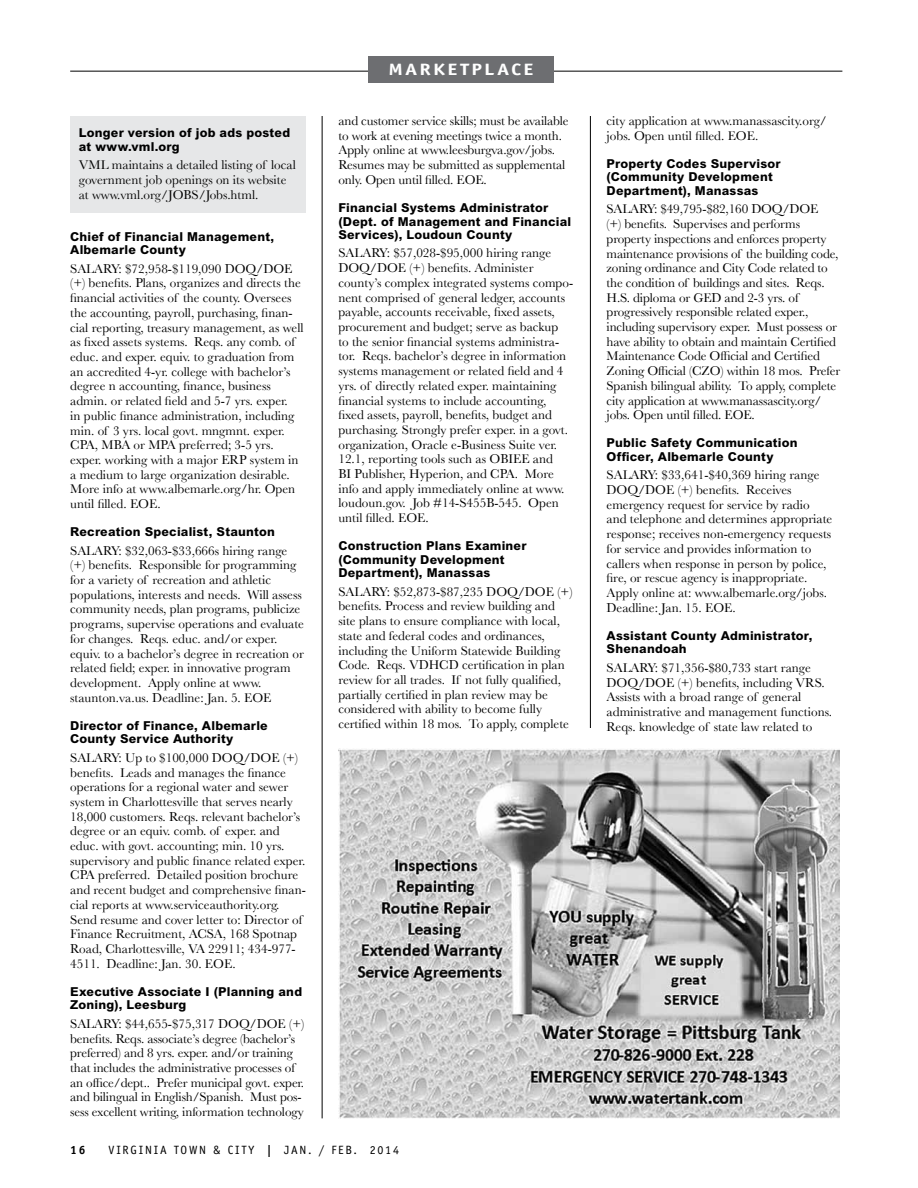
<style>
.page{position:relative;width:918px;height:1188px;background:#fff}
.page>*{position:absolute;margin:0;border:0;box-sizing:border-box;transform-origin:0 0}
.t1{font:700 16.5px "Officina Sans";color:#fff;scale:1.25 1}
.t2{font:13.2px/14.7px "Baskerville";color:#000}
.t3{font:800 12.3px/13.5px "Arial";letter-spacing:.015em;color:#000}
.t4{font:12px "Officina Sans";letter-spacing:.15em;color:#000}
.t5{font:700 12px "Officina Sans";color:#000}
.s1{font-weight:700}
</style>
<div class="page">
<hr style="left:322px;top:70px;width:1px;height:1048px;background:#000">
<hr style="left:590px;top:70px;width:1px;height:1048px;background:#000">
<div style="left:529px;top:728px;width:104px;height:407px;background:#fff"></div>
<div style="left:305px;top:53px;width:310px;height:63px;background:#fff"></div>
<hr style="left:70px;top:71px;width:772px;height:1px;background:#000">
<div style="left:70px;top:116px;width:236px;height:97px;background:#e6e7e8"></div>
<div style="left:368px;top:56px;width:186px;height:26px;background:#6d6e71"></div>
<img style="left:338px;top:748px;width:501px;height:371px">
<p class="t3" style="left:79px;top:126px;width:213px">Longer version of job ads posted at www.vml.org</p>
<p class="t2" style="left:79px;top:157px;width:219px">VML maintains a detailed listing of local government job openings on its website at www.vml.org/JOBS/Jobs.html.</p>
<p class="t3" style="left:70px;top:229px;width:206px">Chief of Financial Management,<br>Albemarle County</p>
<p class="t2" style="left:70px;top:261px;width:235px">SALARY: $72,958-$119,090 DOQ/DOE (+) benefits. Plans, organizes and directs the financial activities of the county. Oversees the accounting, payroll, purchasing, finan&shy;cial reporting, treasury management, as well as fixed assets systems. Reqs. any comb. of educ. and exper. equiv. to graduation from an accredited 4-yr. college with bachelor’s degree n accounting, finance, business admin. or related field and 5-7 yrs. exper.<br>in public finance administration, including min. of 3 yrs. local govt. mngmnt. exper.<br>CPA, MBA or MPA preferred; 3-5 yrs. exper. working with a major ERP system in a medium to large organization desirable.<br>More info at www.albemarle.org/hr. Open until filled. EOE.</p>
<p class="t3" style="left:70px;top:525px;width:206px">Recreation Specialist, Staunton</p>
<p class="t2" style="left:70px;top:543px;width:235px">SALARY: $32,063-$33,666s hiring range (+) benefits. Responsible for programming for a variety of recreation and athletic populations, interests and needs. Will assess community needs, plan programs, publicize programs, supervise operations and evaluate for changes. Reqs. educ. and/or exper. equiv. to a bachelor’s degree in recreation or related field; exper. in innovative program development. Apply online at www. staunton.va.us. Deadline: Jan. 5. EOE</p>
<p class="t3" style="left:70px;top:719px;width:199px">Director of Finance, Albemarle<br>County Service Authority</p>
<p class="t2" style="left:70px;top:750px;width:237px">SALARY: Up to $100,000 DOQ/DOE (+) benefits. Leads and manages the finance operations for a regional water and sewer system in Charlottesville that serves nearly 18,000 customers. Reqs. relevant bachelor’s degree or an equiv. comb. of exper. and educ. with govt. accounting; min. 10 yrs. supervisory and public finance related exper.<br>CPA preferred. Detailed position brochure and recent budget and comprehensive finan&shy;cial reports at www.serviceauthority.org.<br>Send resume and cover letter to: Director of Finance Recruitment, ACSA, 168 Spotnap Road, Charlottesville, VA 22911; 434-977- 4511. Deadline: Jan. 30. EOE.</p>
<p class="t3" style="left:70px;top:985px;width:233px">Executive Associate I (Planning and<br>Zoning), Leesburg</p>
<p class="t2" style="left:70px;top:1016px;width:236px">SALARY: $44,655-$75,317 DOQ/DOE (+) benefits. Reqs. associate’s degree (bachelor’s preferred) and 8 yrs. exper. and/or training that includes the administrative processes of an office/dept.. Prefer municipal govt. exper. and bilingual in English/Spanish. Must pos&shy;sess excellent writing, information technology</p>
<p class="t1" style="left:389px;top:59px;width:58px">MARKETPLACE</p>
<p class="t2" style="left:338px;top:113px;width:232px">and customer service skills; must be available to work at evening meetings twice a month.<br>Apply online at www.leesburgva.gov/jobs.<br>Resumes may be submitted as supplemental only. Open until filled. EOE.</p>
<p class="t3" style="left:338px;top:201px;width:234px">Financial Systems Administrator (Dept. of Management and Financial<br>Services), Loudoun County</p>
<p class="t2" style="left:338px;top:246px;width:236px">SALARY: $57,028-$95,000 hiring range DOQ/DOE (+) benefits. Administer county’s complex integrated systems compo&shy;nent comprised of general ledger, accounts payable, accounts receivable, fixed assets, procurement and budget; serve as backup<br>to the senior financial systems administra&shy;tor. Reqs. bachelor’s degree in information systems management or related field and 4 yrs. of directly related exper. maintaining financial systems to include accounting, fixed assets, payroll, benefits, budget and purchasing. Strongly prefer exper. in a govt. organization, Oracle e-Business Suite ver.<br>12.1, reporting tools such as OBIEE and<br>BI Publisher, Hyperion, and CPA. More info and apply immediately online at www. loudoun.gov. Job #14-S455B-545. Open until filled. EOE.</p>
<p class="t3" style="left:338px;top:539px;width:190px">Construction Plans Examiner (Community Development<br>Department), Manassas</p>
<p class="t2" style="left:338px;top:584px;width:236px">SALARY: $52,873-$87,235 DOQ/DOE (+) benefits. Process and review building and site plans to ensure compliance with local, state and federal codes and ordinances, including the Uniform Statewide Building Code. Reqs. VDHCD certification in plan review for all trades. If not fully qualified, partially certified in plan review may be considered with ability to become fully certified within 18 mos. To apply, complete</p>
<p class="t5" style="left:70px;top:1142px;width:17px">16</p>
<p class="t4" style="left:109px;top:1143px;width:292px">VIRGIN IA TOWN &amp; CITY <span class="s1">|</span> JAN . / FE B. 2014</p>
<p class="t2" style="left:607px;top:113px;width:222px">city application at www.manassascity.org/ jobs. Open until filled. EOE.</p>
<p class="t3" style="left:607px;top:157px;width:176px">Property Codes Supervisor (Community Development<br>Department), Manassas</p>
<p class="t2" style="left:607px;top:202px;width:235px">SALARY: $49,795-$82,160 DOQ/DOE<br>(+) benefits. Supervises and performs property inspections and enforces property maintenance provisions of the building code, zoning ordinance and City Code related to the condition of buildings and sites. Reqs.<br>H.S. diploma or GED and 2-3 yrs. of progressively responsible related exper., including supervisory exper. Must possess or have ability to obtain and maintain Certified Maintenance Code Official and Certified Zoning Official (CZO) within 18 mos. Prefer Spanish bilingual ability. To apply, complete city application at www.manassascity.org/ jobs. Open until filled. EOE.</p>
<p class="t3" style="left:607px;top:436px;width:193px">Public Safety Communication<br>Officer, Albemarle County</p>
<p class="t2" style="left:607px;top:468px;width:227px">SALARY: $33,641-$40,369 hiring range DOQ/DOE (+) benefits. Receives emergency request for service by radio and telephone and determines appropriate response; receives non-emergency requests for service and provides information to callers when response in person by police, fire, or rescue agency is inappropriate.<br>Apply online at: www.albemarle.org/jobs.<br>Deadline: Jan. 15. EOE.</p>
<p class="t3" style="left:607px;top:629px;width:207px">Assistant County Administrator,<br>Shenandoah</p>
<p class="t2" style="left:607px;top:660px;width:227px">SALARY: $71,356-$80,733 start range DOQ/DOE (+) benefits, including VRS.<br>Assists with a broad range of general administrative and management functions.<br>Reqs. knowledge of state law related to</p>
</div>
